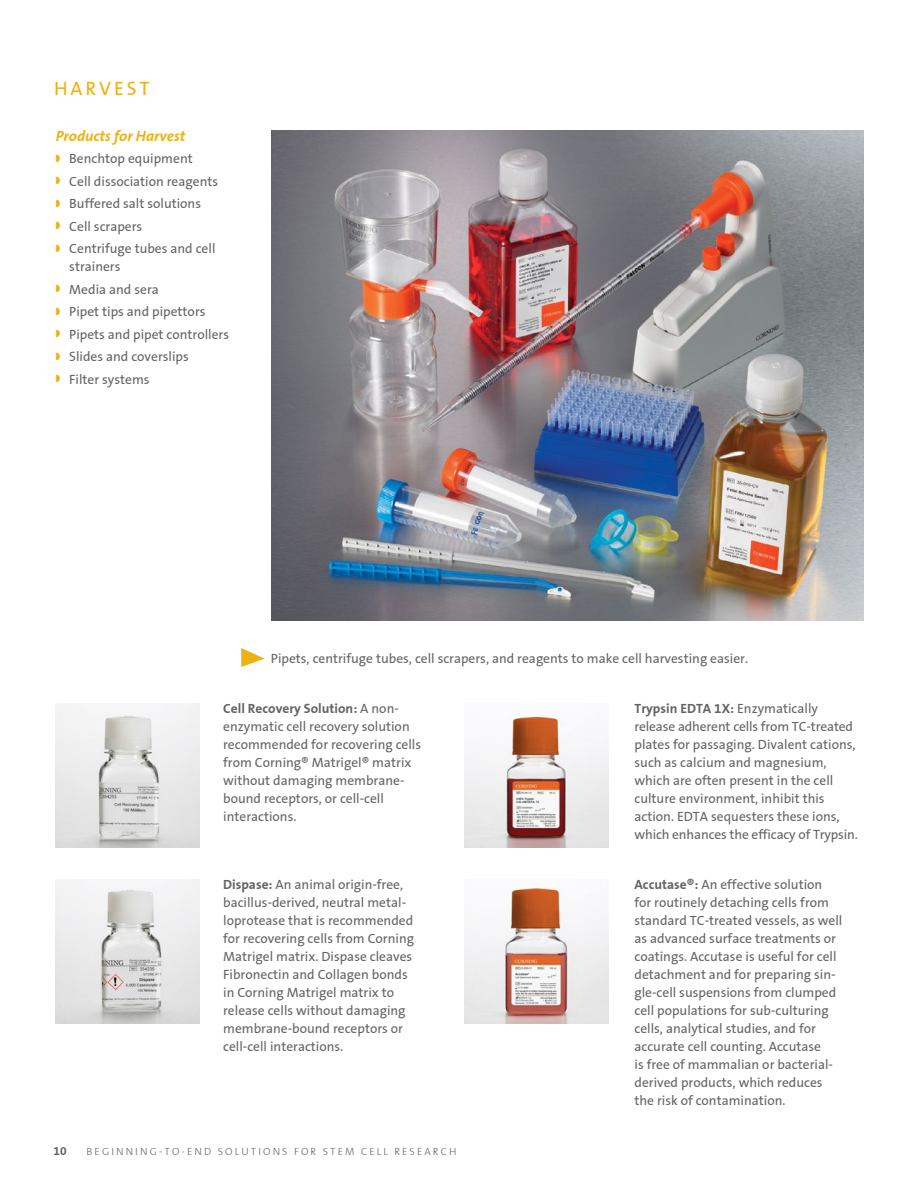
<style>
.page{position:relative;width:918px;height:1188px;background:#fff}
.page>*{position:absolute;margin:0;border:0;box-sizing:border-box;transform-origin:0 0}
.t1{font:19.5px "Corning Sans";letter-spacing:.15em;color:#eeb111}
.t2{font:italic 700 15px "Corning Sans";color:#eeb111}
.t3{font:13.5px/18px "Corning Sans";color:#636466}
.t4{font:700 12px "Corning Sans";color:#636466}
.t5{font:300 10.5px "Corning Sans";letter-spacing:.2em;color:#636466}
.s1{font-weight:700}
</style>
<div class="page">
<img style="left:272px;top:130px;width:592px;height:491px">
<img style="left:56px;top:703px;width:144px;height:144px">
<img style="left:56px;top:879px;width:144px;height:144px">
<img style="left:464px;top:716px;width:144px;height:131px">
<img style="left:464px;top:887px;width:144px;height:136px">
<svg style="left:241px;top:648px;width:24px;height:19px"></svg>
<h1 class="t1" style="left:54px;top:77px;width:97px">HARVEST</h1>
<p class="t2" style="left:56px;top:127px;width:131px">Products for Harvest</p>
<p class="t3" style="left:69px;top:147px;width:150px;line-height:22.5px">Benchtop equipment<br>Cell dissociation reagents<br>Buffered salt solutions<br>Cell scrapers<br>Centrifuge tubes and cell</p>
<p class="t3" style="left:69px;top:255px;width:161px;line-height:22.5px">strainers<br>Media and sera<br>Pipet tips and pipettors<br>Pipets and pipet controllers<br>Slides and coverslips<br>Filter systems</p>
<p class="t3" style="left:271px;top:649px;width:479px">Pipets, centrifuge tubes, cell scrapers, and reagents to make cell harvesting easier.</p>
<p class="t3" style="left:223px;top:700px;width:199px"><span class="s1">Cell Recovery Solution:</span> A non&shy;enzymatic cell recovery solution recommended for recovering cells from Corning® Matrigel® matrix without damaging membrane&shy;bound receptors, or cell-cell interactions.</p>
<p class="t3" style="left:635px;top:700px;width:225px"><span class="s1">Trypsin EDTA 1X:</span> Enzymatically release adherent cells from TC-treated plates for passaging. Divalent cations, such as calcium and magnesium, which are often present in the cell culture environment, inhibit this action. EDTA sequesters these ions, which enhances the efficacy of Trypsin.</p>
<p class="t3" style="left:635px;top:876px;width:209px"><span class="s1">Accutase®:</span> An effective solution for routinely detaching cells from standard TC-treated vessels, as well as advanced surface treatments or coatings. Accutase is useful for cell detachment and for preparing sin&shy;gle-cell suspensions from clumped cell populations for sub-culturing cells, analytical studies, and for accurate cell counting. Accutase<br>is free of mammalian or bacterial&shy;derived products, which reduces the risk of contamination.</p>
<p class="t3" style="left:223px;top:876px;width:192px"><span class="s1">Dispase:</span> An animal origin-free, bacillus-derived, neutral metal&shy;loprotease that is recommended for recovering cells from Corning<br>Matrigel matrix. Dispase cleaves<br>Fibronectin and Collagen bonds in Corning Matrigel matrix to release cells without damaging membrane-bound receptors or cell-cell interactions.</p>
<p class="t4" style="left:53px;top:1144px;width:15px">10</p>
<p class="t5" style="left:87px;top:1145px;width:371px">BEGINNING-TO-END SOLUTIONS FOR STEM CELL RESEARCH</p>
</div>
